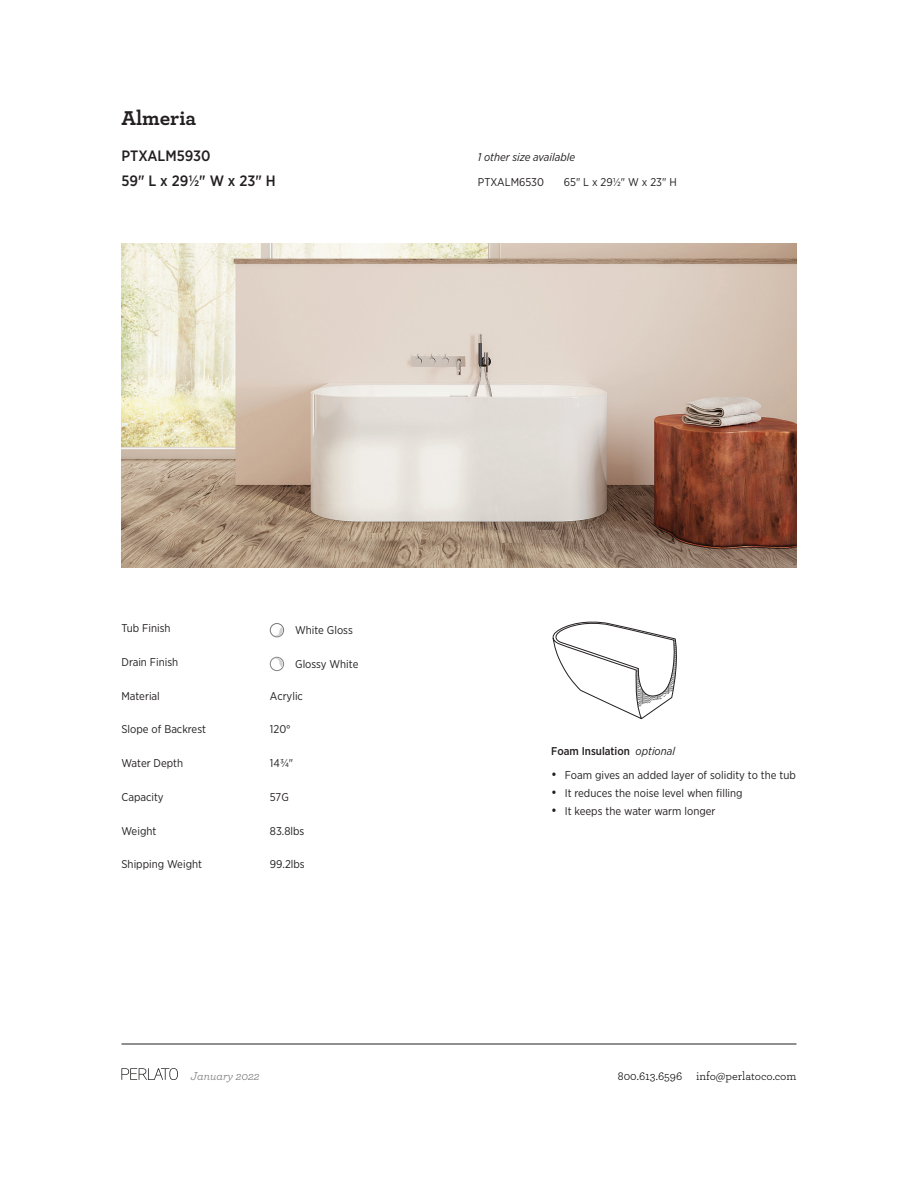
<style>
.page{position:relative;width:918px;height:1188px;background:#fff}
.page>*{position:absolute;margin:0;border:0;box-sizing:border-box;transform-origin:0 0}
.t1{font:700 21px "Archer";color:#231f20}
.t2{font:500 15px/24.9px "Gotham Narrow";color:#231f20}
.t3{font:12px "Archer";color:#000}
.t4{font:italic 12px "Archer";color:#787677}
.t5{font:11.25px "Gotham Narrow";color:#231f20}
.t6{font:500 11.25px "Gotham Narrow";color:#231f20}
.t7{font:italic 11.25px "Gotham Narrow";color:#231f20}
.s1{font-weight:400;font-style:italic}
.s2{font-size:13.5px}
</style>
<div class="page">
<hr style="left:122px;top:1044px;width:674px;height:1px;background:#231f20">
<svg style="left:122px;top:1068px;width:56px;height:12px"></svg>
<svg style="left:552px;top:621px;width:125px;height:98px"></svg>
<img style="left:122px;top:243px;width:674px;height:324px">
<div style="left:270px;top:623px;width:14px;height:14px;border:1px solid #797776;border-radius:50%"></div>
<svg style="left:275px;top:627px;width:8px;height:9px"></svg>
<div style="left:270px;top:657px;width:14px;height:14px;border:1px solid #808285;border-radius:50%"></div>
<svg style="left:275px;top:658px;width:8px;height:9px"></svg>
<h1 class="t1" style="left:122px;top:101px;width:76px">Almeria</h1>
<h2 class="t2" style="left:122px;top:143px;width:156px">PTXALM5930<br>59" L x 291/2" W x 23" H</h2>
<p class="t7" style="left:478px;top:150px;width:99px">1 other size available</p>
<p class="t5" style="left:478px;top:175px;width:68px">PTXALM6530</p>
<p class="t5" style="left:564px;top:175px;width:114px">65" L x 291/2" W x 23" H</p>
<p class="t5" style="left:122px;top:621px;width:51px">Tub Finish</p>
<p class="t5" style="left:295px;top:623px;width:59px">White Gloss</p>
<p class="t5" style="left:122px;top:655px;width:58px">Drain Finish</p>
<p class="t5" style="left:295px;top:657px;width:65px">Glossy White</p>
<p class="t5" style="left:122px;top:689px;width:40px">Material</p>
<p class="t5" style="left:270px;top:689px;width:35px">Acrylic</p>
<p class="t5" style="left:122px;top:723px;width:86px">Slope of Backrest</p>
<p class="t5" style="left:270px;top:723px;width:22px">120°</p>
<p class="t5" style="left:122px;top:756px;width:63px">Water Depth</p>
<p class="t5" style="left:270px;top:756px;width:25px">143/4"</p>
<p class="t5" style="left:122px;top:790px;width:44px">Capacity</p>
<p class="t5" style="left:270px;top:790px;width:20px">57G</p>
<p class="t5" style="left:122px;top:824px;width:36px">Weight</p>
<p class="t5" style="left:270px;top:824px;width:36px">83.8lbs</p>
<p class="t5" style="left:122px;top:858px;width:82px">Shipping Weight</p>
<p class="t5" style="left:270px;top:858px;width:36px">99.2lbs</p>
<p class="t6" style="left:551px;top:744px;width:125px">Foam Insulation <span class="s1">optional</span></p>
<p class="t5" style="left:551px;top:768px;width:246px"><span class="s2">•</span> Foam gives an added layer of solidity to the tub</p>
<p class="t5" style="left:551px;top:786px;width:193px"><span class="s2">•</span> It reduces the noise level when filling</p>
<p class="t5" style="left:551px;top:804px;width:166px"><span class="s2">•</span> It keeps the water warm longer</p>
<p class="t4" style="left:191px;top:1067px;width:70px">January 2022</p>
<p class="t3" style="left:618px;top:1068px;width:180px">800.613.6596 info@perlatoco.com</p>
</div>
